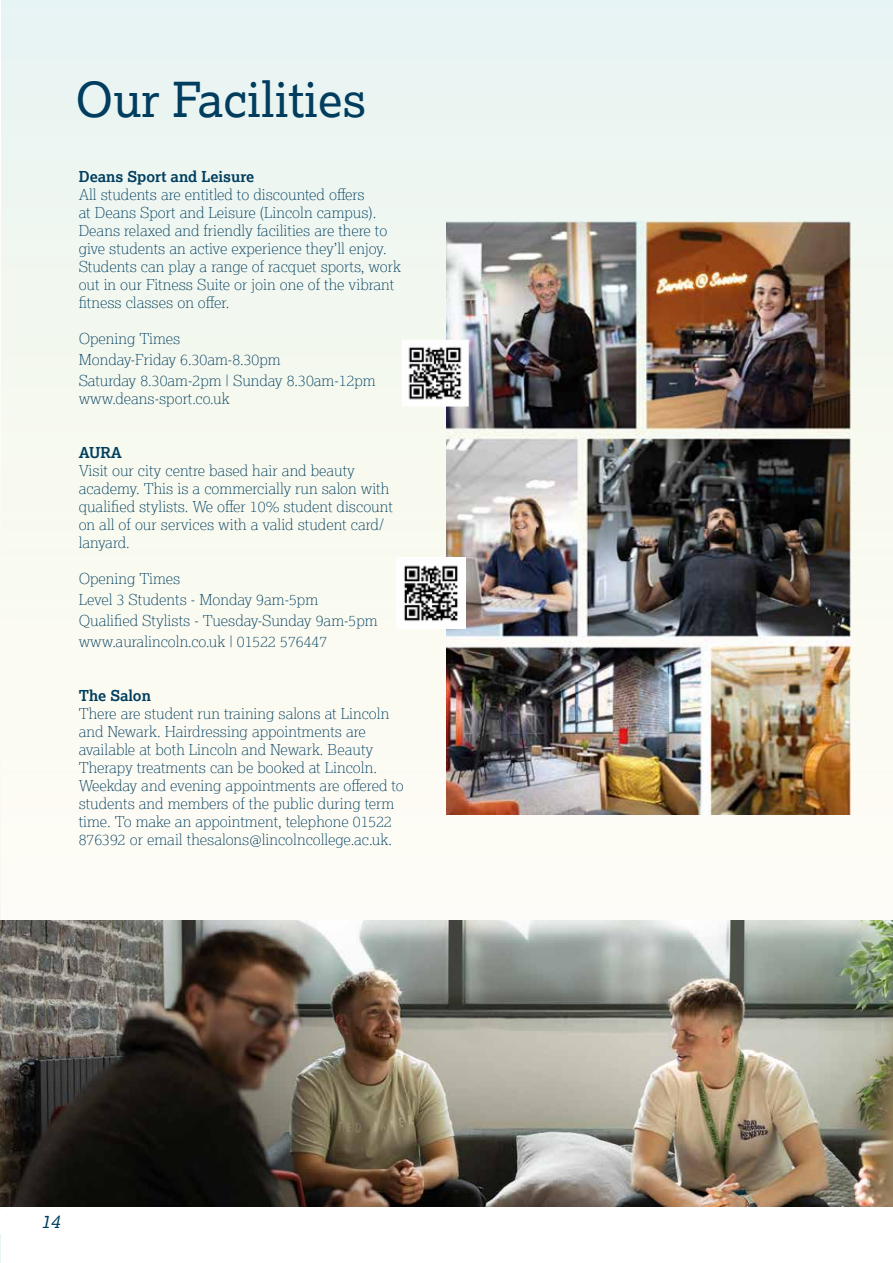
<style>
.page{position:relative;width:893px;height:1263px;background:#fff}
.page>*{position:absolute;margin:0;border:0;box-sizing:border-box;transform-origin:0 0}
.t1{font:48px "Lexia";color:#003d5e}
.t2{font:italic 18px "Lexia";color:#003d5e}
.t3{font:100 15px/18px "Lexia";color:#003d5e}
.t4{font:700 15px "Lexia";color:#003d5e}
</style>
<div class="page">
<img style="left:1px;top:0;width:892px;height:1207px">
<hr style="left:0;top:0;width:1px;height:1263px;background:#fdfbf4">
<img style="left:0;top:920px;width:893px;height:286px">
<img style="left:446px;top:221px;width:404px;height:593px">
<img style="left:396px;top:557px;width:69px;height:71px">
<img style="left:402px;top:340px;width:67px;height:66px">
<div style="left:0;top:1209px;width:75px;height:24px;background:#fff"></div>
<h1 class="t1" style="left:75px;top:69px;width:292px">Our Facilities</h1>
<p class="t4" style="left:79px;top:167px;width:177px">Deans Sport and Leisure</p>
<p class="t3" style="left:79px;top:185px;width:324px">All students are entitled to discounted offers<br>at Deans Sport and Leisure (Lincoln campus).<br>Deans relaxed and friendly facilities are there to give students an active experience they’ll enjoy.<br>Students can play a range of racquet sports, work out in our Fitness Suite or join one of the vibrant fitness classes on offer.</p>
<p class="t3" style="left:79px;top:328px;width:299px;line-height:21px">Opening Times<br>Monday-Friday 6.30am-8.30pm<br>Saturday 8.30am-2pm | Sunday 8.30am-12pm</p>
<p class="t3" style="left:79px;top:389px;width:152px">www.deans-sport.co.uk</p>
<p class="t4" style="left:79px;top:443px;width:45px">AURA</p>
<p class="t3" style="left:79px;top:461px;width:316px">Visit our city centre based hair and beauty academy. This is a commercially run salon with qualified stylists. We offer 10% student discount on all of our services with a valid student card/ lanyard.</p>
<p class="t3" style="left:79px;top:568px;width:301px;line-height:21px">Opening Times<br>Level 3 Students - Monday 9am-5pm Qualified Stylists - Tuesday-Sunday 9am-5pm www.auralincoln.co.uk | 01522 576447</p>
<p class="t4" style="left:79px;top:686px;width:74px">The Salon</p>
<p class="t3" style="left:79px;top:704px;width:327px">There are student run training salons at Lincoln and Newark. Hairdressing appointments are available at both Lincoln and Newark. Beauty Therapy treatments can be booked at Lincoln.<br>Weekday and evening appointments are offered to students and members of the public during term time. To make an appointment, telephone 01522<br>876392 or email thesalons@lincolncollege.ac.uk.</p>
<p class="t2" style="left:41px;top:1210px;width:21px">14</p>
</div>
